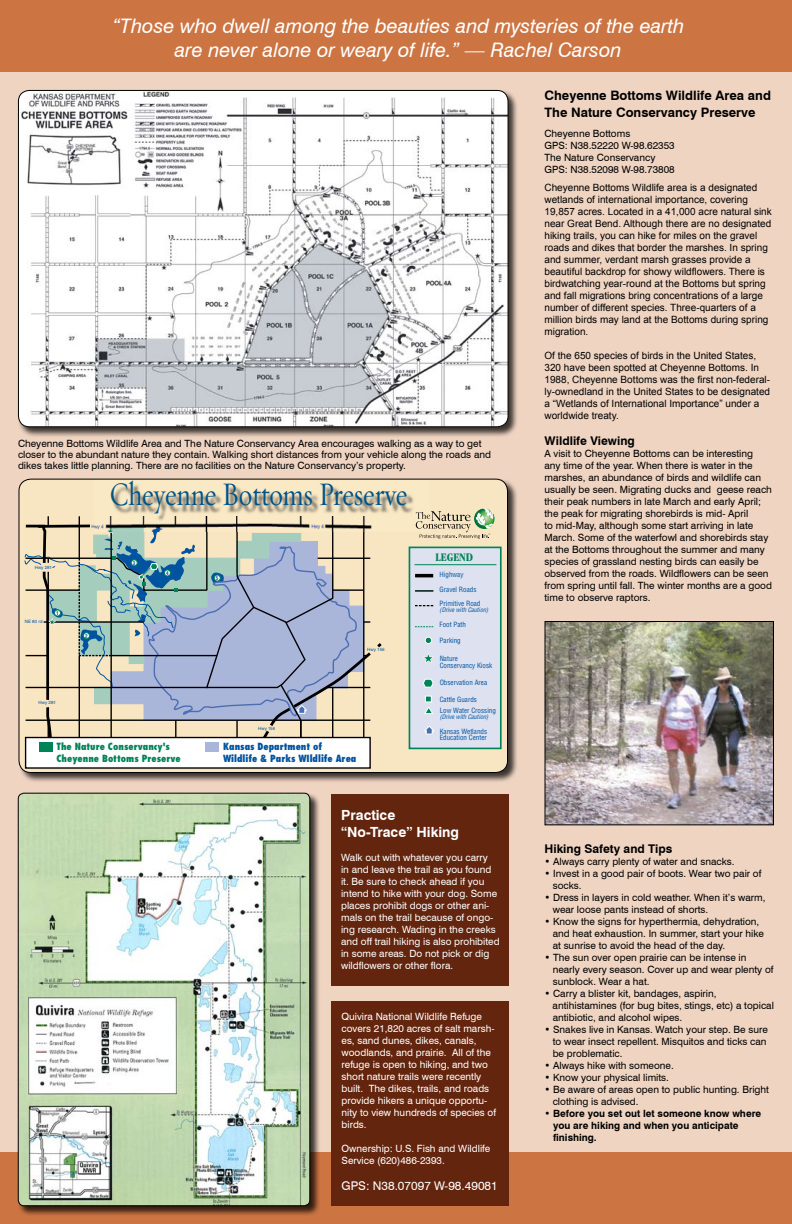
<style>
.page{position:relative;width:792px;height:1224px;background:#fff}
.page>*{position:absolute;margin:0;border:0;box-sizing:border-box;transform-origin:0 0}
.t1{font:33.1px "Oakleaf Text";letter-spacing:-.01em;color:#005387;scale:.8 1}
.t2{font:italic 20px/24px "Swiss 721 BT";color:#fff;text-align:center}
.t3{font:700 14px/16.8px "Swiss 721 BT";color:#fff}
.t4{font:700 13px/16.8px "Swiss 721 BT";color:#000}
.t5{font:700 12px "Swiss 721 BT";color:#000}
.t6{font:12px "Swiss 721 BT";color:#fff}
.t7{font:700 condensed 11.9px "Garamond";color:#008457}
.t8{font:10px/12px "Swiss 721 BT";color:#000}
.t9{font:10px/12px "Arial";color:#000}
.t10{font:10px/12px "Swiss 721 BT";color:#fff}
.t11{font:700 10px/12px "Swiss 721 BT";color:#000}
.t12{font:800 condensed 9.6px/11.6px "Futura";color:#008457}
.t13{font:800 condensed 9.6px/11.6px "Futura";color:#00539f}
.t14{font:condensed 7px/14.4px "Helvetica";color:#00539f}
.t15{font:italic condensed 6.2px "Helvetica";color:#00539f}
.t16{font:700 condensed 5.2px "Helvetica";color:#00539f}
.t17{font:4.5px "Helvetica";color:#00539f}
</style>
<div class="page">
<div style="left:0;top:67px;width:792px;height:1094px;background:#efd4c2"></div>
<div style="left:0;top:0;width:792px;height:72px;background:#cc7543"></div>
<div style="left:0;top:1152px;width:792px;height:72px;background:#cc7543"></div>
<div style="left:18px;top:478px;width:500px;height:305px;background:#000;opacity:.75"></div>
<div style="left:19px;top:479px;width:489px;height:294px;background:#f8e6c2"></div>
<div style="left:26px;top:738px;width:344px;height:30px;background:#fff"></div>
<div style="left:409px;top:547px;width:92px;height:201px;background:#dde1f0"></div>
<div style="left:409px;top:547px;width:93px;height:202px;border:2px solid #008457"></div>
<svg style="left:415px;top:605px;width:18px;height:1px"></svg>
<hr style="left:415px;top:574px;width:18px;height:3px;background:#000">
<svg style="left:415px;top:590px;width:18px;height:1px"></svg>
<div style="left:425px;top:637px;width:7px;height:7px;background:#008457;border-radius:50%"></div>
<div style="left:425px;top:637px;width:7px;height:7px;border:1px solid #fff;border-radius:50%"></div>
<svg style="left:415px;top:626px;width:18px;height:1px"></svg>
<svg style="left:423px;top:653px;width:10px;height:10px"></svg>
<svg style="left:423px;top:679px;width:11px;height:9px"></svg>
<hr style="left:415px;top:564px;width:81px;height:1px;background:#008457">
<svg style="left:424px;top:696px;width:9px;height:18px"></svg>
<svg style="left:24px;top:516px;width:361px;height:239px;background:#b9bebe"></svg>
<svg style="left:424px;top:726px;width:10px;height:8px"></svg>
<img style="left:95px;top:481px;width:335px;height:51px">
<svg style="left:416px;top:509px;width:79px;height:30px;background:#ccc7a6"></svg>
<div style="left:18px;top:479px;width:490px;height:294px;border:1px solid #000;border-radius:12px"></div>
<div style="left:17px;top:89px;width:502px;height:348px;background:#000;opacity:.75"></div>
<img style="left:21px;top:91px;width:487px;height:336px">
<div style="left:17px;top:792px;width:304px;height:424px;background:#000;opacity:.75"></div>
<img style="left:18px;top:793px;width:292px;height:413px">
<div style="left:18px;top:793px;width:292px;height:413px;border:1px solid #000;border-radius:6px"></div>
<div style="left:331px;top:1002px;width:177px;height:204px;background:#64250e"></div>
<img style="left:546px;top:623px;width:226px;height:200px">
<div style="left:544px;top:621px;width:230px;height:204px;border:1px solid #000"></div>
<div style="left:331px;top:794px;width:177px;height:192px;background:#64250e"></div>
<h2 class="t2" style="left:112px;top:14px;width:574px">“Those who dwell among the beauties and mysteries of the earth are never alone or weary of life.” — Rachel Carson</h2>
<p class="t8" style="left:18px;top:437px;width:475px;line-height:11px">Cheyenne Bottoms Wildlife Area and The Nature Conservancy Area encourages walking as a way to get closer to the abundant nature they contain. Walking short distances from your vehicle along the roads and dikes takes little planning. There are no facilities on the Nature Conservancy’s property.</p>
<p class="t17" style="left:35px;top:564px;width:19px">Hwy 281</p>
<p class="t17" style="left:25px;top:618px;width:19px">NE 80 rd</p>
<p class="t16" style="left:56px;top:610px;width:4px">1</p>
<p class="t17" style="left:39px;top:699px;width:19px">Hwy 281</p>
<p class="t16" style="left:85px;top:632px;width:4px">2</p>
<h1 class="t1" style="left:109px;top:475px;width:374px">Cheyenne Bottoms Preserve</h1>
<p class="t16" style="left:133px;top:560px;width:4px">3</p>
<p class="t16" style="left:166px;top:570px;width:4px">4</p>
<p class="t16" style="left:216px;top:575px;width:4px">5</p>
<p class="t17" style="left:367px;top:646px;width:19px">Hwy 156</p>
<p class="t17" style="left:258px;top:725px;width:18px">Hwy 156</p>
<p class="t12" style="left:56px;top:741px;width:126px">The Nature Conservancy's<br>Cheyenne Bottoms Preserve</p>
<p class="t13" style="left:223px;top:741px;width:135px">Kansas Department of<br>Wildlife &amp; Parks WIldlife Area</p>
<p class="t7" style="left:435px;top:551px;width:39px">LEGEND</p>
<p class="t14" style="left:440px;top:568px;width:42px">Highway<br>Gravel Roads<br>Primitive Road</p>
<p class="t15" style="left:440px;top:606px;width:50px">(Drive with Caution)</p>
<p class="t14" style="left:440px;top:618px;width:28px">Foot Path</p>
<p class="t14" style="left:440px;top:634px;width:23px">Parking</p>
<p class="t14" style="left:440px;top:655px;width:54px;line-height:6.9px">Nature<br>Conservancy Kiosk</p>
<p class="t14" style="left:440px;top:675px;width:49px">Observation Area</p>
<p class="t14" style="left:440px;top:693px;width:58px;line-height:11.5px">Cattle Guards<br>Low Water Crossing</p>
<p class="t15" style="left:440px;top:713px;width:50px">(Drive with Caution)</p>
<p class="t14" style="left:440px;top:728px;width:49px;line-height:6.8px">Kansas Wetlands<br>Education Center</p>
<h3 class="t3" style="left:341px;top:806px;width:120px">Practice “No-Trace” Hiking</h3>
<p class="t10" style="left:341px;top:851px;width:160px">Walk out with whatever you carry<br>in and leave the trail as you found it. Be sure to check ahead if you intend to hike with your dog. Some places prohibit dogs or other ani&shy;mals on the trail because of ongo&shy;ing research. Wading in the creeks and off trail hiking is also prohibited in some areas. Do not pick or dig wildflowers or other flora.</p>
<p class="t10" style="left:342px;top:1010px;width:156px">Quivira National Wildlife Refuge covers 21,820 acres of salt marsh&shy;es, sand dunes, dikes, canals, woodlands, and prairie. All of the refuge is open to hiking, and two short nature trails were recently built. The dikes, trails, and roads provide hikers a unique opportu&shy;nity to view hundreds of species of birds.</p>
<p class="t10" style="left:342px;top:1142px;width:150px">Ownership: U.S. Fish and Wildlife<br>Service (620)486-2393.</p>
<p class="t6" style="left:342px;top:1179px;width:158px">GPS: N38.07097 W-98.49081</p>
<h3 class="t4" style="left:544px;top:87px;width:228px">Cheyenne Bottoms Wildlife Area and<br>The Nature Conservancy Preserve</h3>
<p class="t8" style="left:544px;top:127px;width:132px">Cheyenne Bottoms<br>GPS: N38.52220 W-98.62353<br>The Nature Conservancy<br>GPS: N38.52098 W-98.73808</p>
<p class="t9" style="left:544px;top:182px;width:229px">Cheyenne Bottoms Wildlife area is a designated wetlands of international importance, covering 19,857 acres. Located in a 41,000 acre natural sink near Great Bend. Although there are no designated hiking trails, you can hike for miles on the gravel roads and dikes that border the marshes. In spring and summer, verdant marsh grasses provide a beautiful backdrop for showy wildflowers. There is birdwatching year-round at the Bottoms but spring and fall migrations bring concentrations of a large number of different species. Three-quarters of a million birds may land at the Bottoms during spring migration.</p>
<p class="t9" style="left:544px;top:350px;width:227px">Of the 650 species of birds in the United States, 320 have been spotted at Cheyenne Bottoms. In 1988, Cheyenne Bottoms was the first non-federal&shy;ly-ownedland in the United States to be designated a “Wetlands of International Importance” under a worldwide treaty.</p>
<p class="t5" style="left:544px;top:434px;width:92px">Wildlife Viewing</p>
<p class="t8" style="left:544px;top:447px;width:229px">A visit to Cheyenne Bottoms can be interesting<br>any time of the year. When there is water in the marshes, an abundance of birds and wildlife can usually be seen. Migrating ducks and geese reach their peak numbers in late March and early April; the peak for migrating shorebirds is mid- April<br>to mid-May, although some start arriving in late March. Some of the waterfowl and shorebirds stay at the Bottoms throughout the summer and many species of grassland nesting birds can easily be observed from the roads. Wildflowers can be seen from spring until fall. The winter months are a good time to observe raptors.</p>
<p class="t5" style="left:544px;top:841px;width:129px">Hiking Safety and Tips</p>
<p class="t8" style="left:544px;top:855px;width:192px">• Always carry plenty of water and snacks.</p>
<p class="t8" style="left:553px;top:867px;width:210px;text-indent:-8px">• Invest in a good pair of boots. Wear two pair of socks.</p>
<p class="t8" style="left:553px;top:891px;width:214px;text-indent:-8px">• Dress in layers in cold weather. When it’s warm, wear loose pants instead of shorts.</p>
<p class="t8" style="left:553px;top:915px;width:213px;text-indent:-8px">• Know the signs for hyperthermia, dehydration, and heat exhaustion. In summer, start your hike at sunrise to avoid the head of the day.</p>
<p class="t8" style="left:553px;top:951px;width:222px;text-indent:-8px">• The sun over open prairie can be intense in nearly every season. Cover up and wear plenty of sunblock. Wear a hat.</p>
<p class="t8" style="left:553px;top:987px;width:223px;text-indent:-8px">• Carry a blister kit, bandages, aspirin, antihistamines (for bug bites, stings, etc) a topical antibiotic, and alcohol wipes.</p>
<p class="t8" style="left:553px;top:1023px;width:217px;text-indent:-8px">• Snakes live in Kansas. Watch your step. Be sure to wear insect repellent. Misquitos and ticks can be problematic.</p>
<p class="t8" style="left:544px;top:1059px;width:131px">• Always hike with someone.</p>
<p class="t8" style="left:544px;top:1071px;width:126px">• Know your physical limits.</p>
<p class="t8" style="left:553px;top:1083px;width:218px;text-indent:-8px">• Be aware of areas open to public hunting. Bright clothing is advised.</p>
<p class="t11" style="left:553px;top:1107px;width:210px;text-indent:-9px">• Before you set out let someone know where you are hiking and when you anticipate finishing.</p>
</div>
